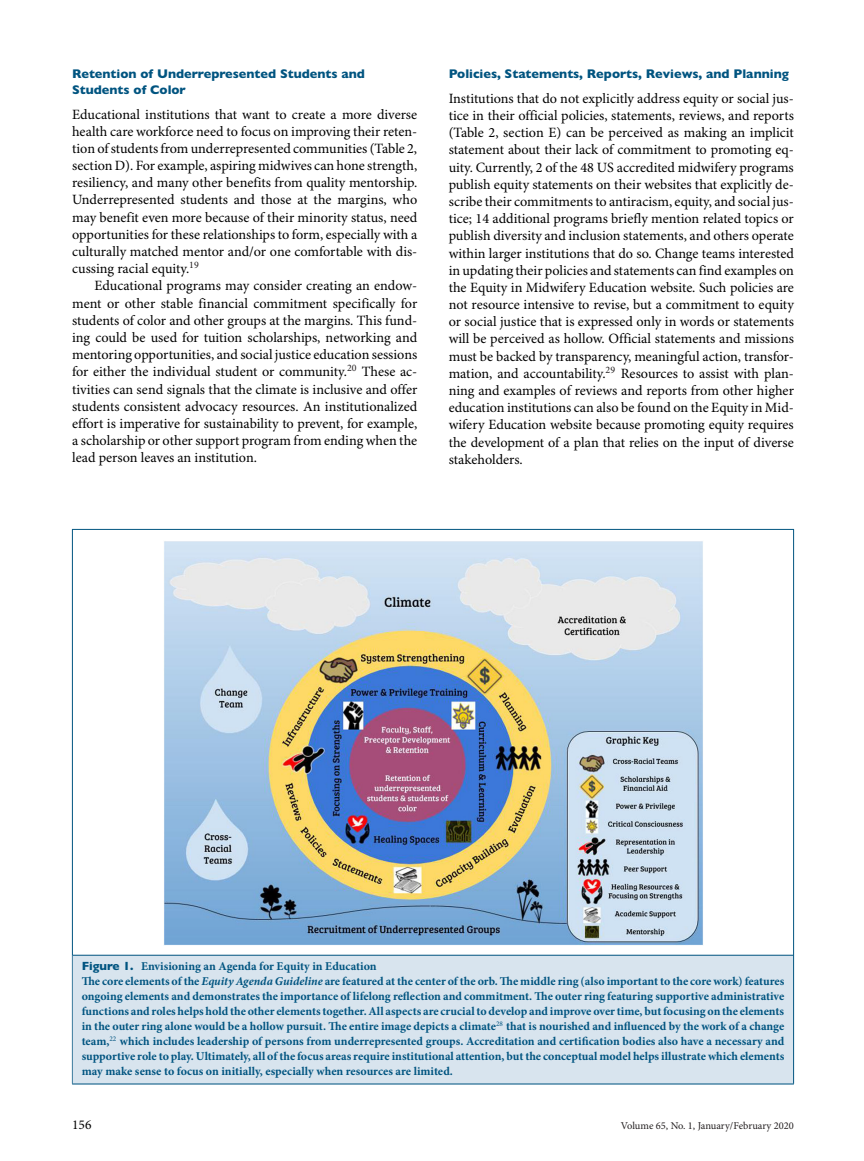
<style>
.page{position:relative;width:864px;height:1161px;background:#fff}
.page>*{position:absolute;margin:0;border:0;box-sizing:border-box;transform-origin:0 0}
.t1{font:14.25px/17.2px "Minion Pro";letter-spacing:-.005em;color:#000;text-align:justify}
.t2{font:13.5px "Minion Pro";color:#000}
.t3{font:800 12.75px/15.8px "Gill Sans";color:#005480}
.t4{font:700 12px/15px "Minion Pro";color:#005480}
.t5{font:10.5px "Minion Pro";color:#231f20}
.s1{font-family:"Gill Sans";font-weight:800}
.s2{font-style:italic}
</style>
<div class="page">
<hr style="left:72px;top:529px;width:722px;height:1px;background:#005480">
<hr style="left:72px;top:529px;width:1px;height:555px;background:#005480">
<img style="left:164px;top:541px;width:539px;height:405px">
<div style="left:73px;top:955px;width:720px;height:129px;background:#d8e4ee"></div>
<hr style="left:73px;top:955px;width:720px;height:1px;background:#005480">
<hr style="left:793px;top:529px;width:1px;height:555px;background:#005480">
<hr style="left:72px;top:1084px;width:722px;height:1px;background:#005480">
<p class="t3" style="left:72px;top:67px;width:294px">Retention of Underrepresented Students and<br>Students of Color</p>
<p class="t1" style="left:72px;top:107px;width:347px">Educational institutions that want to create a more diverse health care workforce need to focus on improving their reten&shy;tion of students from underrepresented communities (Table 2, section D). For example, aspiring midwives can hone strength, resiliency, and many other benefits from quality mentorship.<br>Underrepresented students and those at the margins, who may benefit even more because of their minority status, need opportunities for these relationships to form, especially with a culturally matched mentor and/or one comfortable with dis&shy;cussing racial equity.<sup>19</sup></p>
<p class="t1" style="left:72px;top:278px;width:347px;text-indent:22px">Educational programs may consider creating an endow&shy;ment or other stable financial commitment specifically for students of color and other groups at the margins. This fund&shy;ing could be used for tuition scholarships, networking and mentoring opportunities, and social justice education sessions for either the individual student or community.<sup>20</sup> These ac&shy;tivities can send signals that the climate is inclusive and offer students consistent advocacy resources. An institutionalized effort is imperative for sustainability to prevent, for example, a scholarship or other support program from ending when the lead person leaves an institution.</p>
<p class="t3" style="left:449px;top:67px;width:342px">Policies, Statements, Reports, Reviews, and Planning</p>
<p class="t1" style="left:449px;top:91px;width:347px">Institutions that do not explicitly address equity or social jus&shy;tice in their official policies, statements, reviews, and reports (Table 2, section E) can be perceived as making an implicit statement about their lack of commitment to promoting eq&shy;uity. Currently, 2 of the 48 US accredited midwifery programs publish equity statements on their websites that explicitly de&shy;scribe their commitments to antiracism, equity, and social jus&shy;tice; 14 additional programs briefly mention related topics or publish diversity and inclusion statements, and others operate within larger institutions that do so. Change teams interested in updating their policies and statements can find examples on the Equity in Midwifery Education website. Such policies are not resource intensive to revise, but a commitment to equity or social justice that is expressed only in words or statements will be perceived as hollow. Official statements and missions must be backed by transparency, meaningful action, transfor&shy;mation, and accountability.<sup>29</sup> Resources to assist with plan&shy;ning and examples of reviews and reports from other higher education institutions can also be found on the Equity in Mid&shy;wifery Education website because promoting equity requires the development of a plan that relies on the input of diverse stakeholders.</p>
<p class="t4" style="left:82px;top:960px;width:704px"><span class="s1">Figure 1.</span> Envisioning an Agenda for Equity in Education<br>The core elements of the <span class="s2">Equity Agenda Guideline</span> are featured at the center of the orb. The middle ring (also important to the core work) features ongoing elements and demonstrates the importance of lifelong reflection and commitment. The outer ring featuring supportive administrative functions and roles helps hold the other elements together. All aspects are crucial to develop and improve over time, but focusing on the elements in the outer ring alone would be a hollow pursuit. The entire image depicts a climate<sup>28</sup> that is nourished and influenced by the work of a change team,<sup>22</sup> which includes leadership of persons from underrepresented groups. Accreditation and certification bodies also have a necessary and supportive role to play. Ultimately, all of the focus areas require institutional attention, but the conceptual model helps illustrate which elements may make sense to focus on initially, especially when resources are limited.</p>
<p class="t2" style="left:72px;top:1119px;width:21px">156</p>
<p class="t5" style="left:621px;top:1121px;width:175px">Volume 65, No. 1, January/February 2020</p>
</div>
